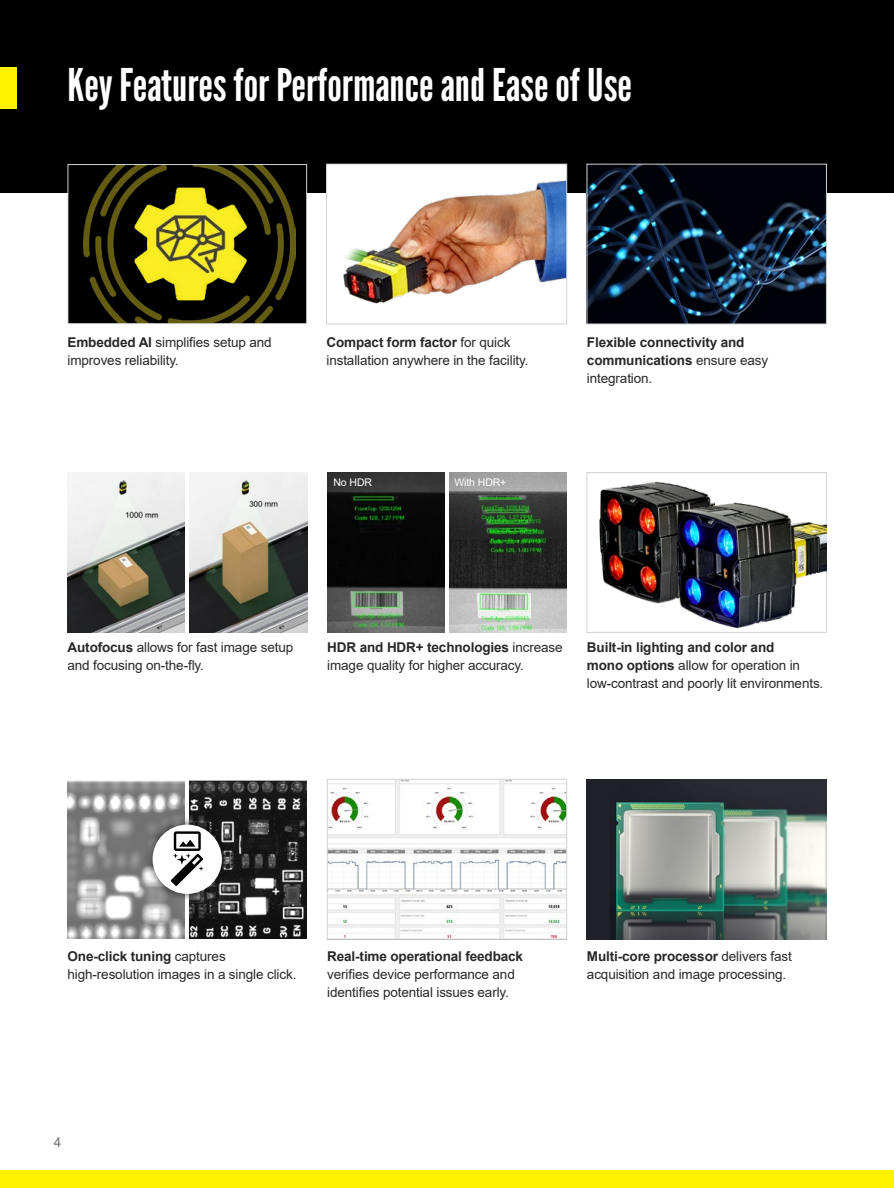
<style>
.page{position:relative;width:894px;height:1188px;background:#fff}
.page>*{position:absolute;margin:0;border:0;box-sizing:border-box;transform-origin:0 0}
.t1{font:45px "League Gothic";color:#fff}
.t2{font:13.5px/18px "Arial";letter-spacing:-.01em;color:#292829}
.t3{font:700 13.5px/18px "Arial";letter-spacing:-.01em;color:#292829}
.t4{font:13.5px "Arial";color:#6d6e71}
.t5{font:10.5px "Arial";letter-spacing:-.01em;color:#fff}
.s1{font-weight:700}
.s2{font-weight:400}
</style>
<div class="page">
<div style="left:0;top:0;width:893px;height:192px;background:#000"></div>
<div style="left:68px;top:473px;width:239px;height:159px;background:linear-gradient(to bottom,#fff,#fff)"></div>
<div style="left:326px;top:164px;width:240px;height:160px;background:#fff"></div>
<img style="left:343px;top:180px;width:222px;height:124px">
<div style="left:326px;top:164px;width:241px;height:160px;border:1px solid #d1d3d4"></div>
<img style="left:588px;top:166px;width:236px;height:156px">
<img style="left:68px;top:473px;width:117px;height:159px">
<img style="left:327px;top:473px;width:117px;height:159px">
<div style="left:586px;top:472px;width:240px;height:161px;border:1px solid #d1d3d4"></div>
<img style="left:329px;top:781px;width:236px;height:157px">
<div style="left:327px;top:779px;width:240px;height:161px;border:1px solid #d1d3d4"></div>
<img style="left:586px;top:779px;width:240px;height:160px">
<img style="left:599px;top:481px;width:82px;height:123px">
<img style="left:669px;top:486px;width:157px;height:147px">
<img style="left:190px;top:473px;width:117px;height:159px">
<img style="left:449px;top:473px;width:117px;height:159px">
<div style="left:68px;top:165px;width:238px;height:159px;background:#000"></div>
<img style="left:84px;top:166px;width:211px;height:156px">
<div style="left:68px;top:164px;width:239px;height:160px;border:1px solid #d1d3d4"></div>
<img style="left:68px;top:780px;width:117px;height:159px">
<img style="left:189px;top:780px;width:117px;height:159px">
<div style="left:145px;top:817px;width:85px;height:85px;background:#000;opacity:.75"></div>
<div style="left:152px;top:825px;width:70px;height:69px;background:#fff;border-radius:50%"></div>
<svg style="left:171px;top:831px;width:33px;height:55px"></svg>
<div style="left:0;top:68px;width:16px;height:41px;background:#fff200"></div>
<div style="left:0;top:1171px;width:893px;height:17px;background:#fff200"></div>
<h1 class="t1" style="left:68px;top:58px;width:565px">Key Features for Performance and Ease of Use</h1>
<p class="t2" style="left:68px;top:333px;width:205px"><span class="s1">Embedded AI</span> simplifies setup and improves reliability.</p>
<p class="t2" style="left:326px;top:333px;width:203px"><span class="s1">Compact form factor</span> for quick installation anywhere in the facility.</p>
<p class="t3" style="left:586px;top:333px;width:183px">Flexible connectivity and communications <span class="s2">ensure easy integration.</span></p>
<p class="t5" style="left:333px;top:475px;width:40px">No HDR</p>
<p class="t5" style="left:454px;top:475px;width:53px">With HDR+</p>
<p class="t2" style="left:68px;top:638px;width:227px"><span class="s1">Autofocus</span> allows for fast image setup and focusing on-the-fly.</p>
<p class="t2" style="left:327px;top:638px;width:237px"><span class="s1">HDR and HDR+ technologies</span> increase image quality for higher accuracy.</p>
<p class="t2" style="left:586px;top:638px;width:238px"><span class="s1">Built-in lighting and color and<br>mono options</span> allow for operation in low-contrast and poorly lit environments.</p>
<p class="t2" style="left:68px;top:947px;width:230px"><span class="s1">One-click tuning</span> captures high-resolution images in a single click.</p>
<p class="t3" style="left:327px;top:947px;width:197px">Real-time operational feedback</p>
<p class="t2" style="left:327px;top:965px;width:189px">verifies device performance and identifies potential issues early.</p>
<p class="t4" style="left:54px;top:1133px;width:9px">4</p>
<p class="t2" style="left:586px;top:947px;width:206px"><span class="s1">Multi-core processor</span> delivers fast acquisition and image processing.</p>
</div>
